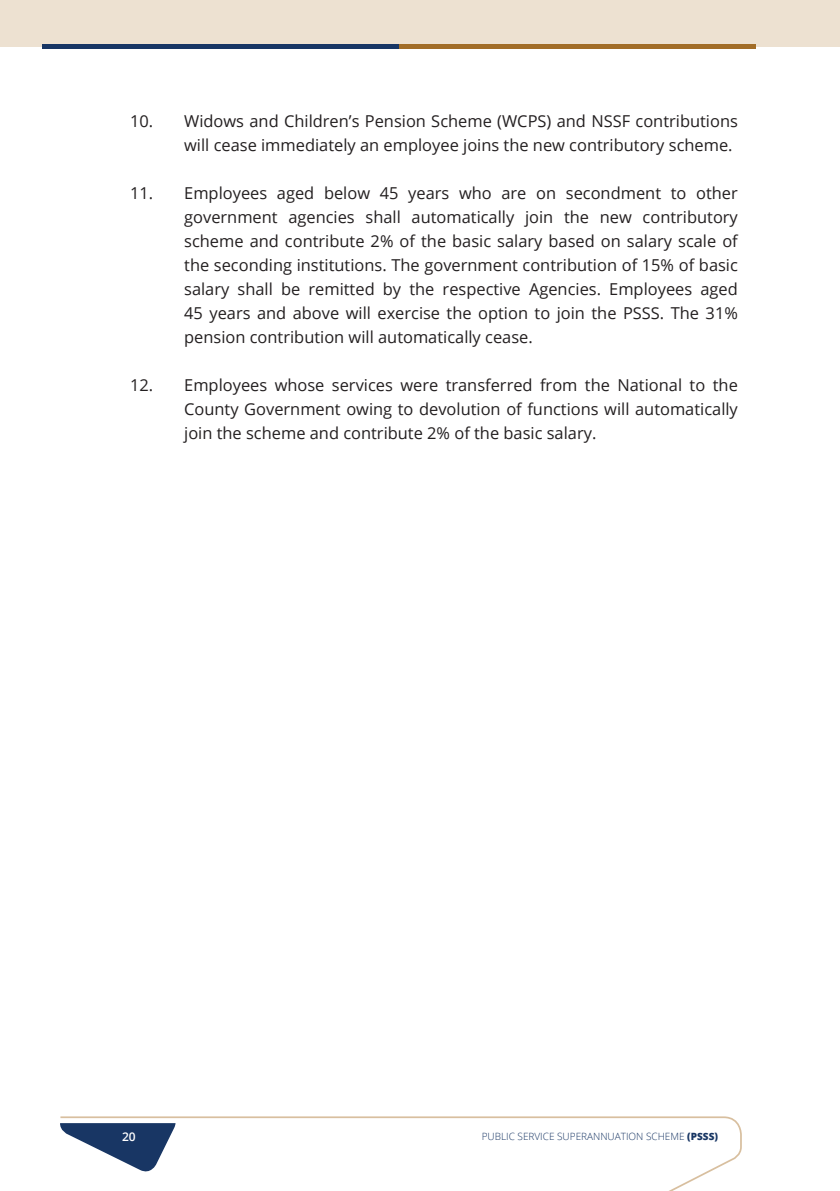
<style>
.page{position:relative;width:840px;height:1191px;background:#fff}
.page>*{position:absolute;margin:0;border:0;box-sizing:border-box;transform-origin:0 0}
.body_tab{font:16.4px/24px "Open Sans";color:#231f20;text-align:justify}
.t1{font:600 12px "Open Sans";color:#fff}
.t2{font:300 10px "Open Sans";color:#183664}
.s1{font-weight:800}
</style>
<div class="page">
<div style="left:0;top:0;width:839px;height:46px;background:#ede1d1"></div>
<svg style="left:60px;top:1116px;width:682px;height:75px"></svg>
<svg style="left:42px;top:44px;width:713px;height:5px;background:#5c5146"></svg>
<p class="body_tab" style="left:184px;top:109px;width:555px;text-indent:-54px">10. Widows and Children’s Pension Scheme (WCPS) and NSSF contributions will cease immediately an employee joins the new contributory scheme.</p>
<p class="body_tab" style="left:184px;top:181px;width:555px;text-indent:-54px">11. Employees aged below 45 years who are on secondment to other government agencies shall automatically join the new contributory scheme and contribute 2% of the basic salary based on salary scale of the seconding institutions. The government contribution of 15% of basic salary shall be remitted by the respective Agencies. Employees aged 45 years and above will exercise the option to join the PSSS. The 31% pension contribution will automatically cease.</p>
<p class="body_tab" style="left:184px;top:373px;width:555px;text-indent:-54px">12. Employees whose services were transferred from the National to the County Government owing to devolution of functions will automatically join the scheme and contribute 2% of the basic salary.</p>
<p class="t1" style="left:122px;top:1128px;width:15px">20</p>
<p class="t2" style="left:481px;top:1129px;width:238px">PUBLIC SERVICE SUPERANNUATION SCHEME <span class="s1">(PSSS)</span></p>
</div>
